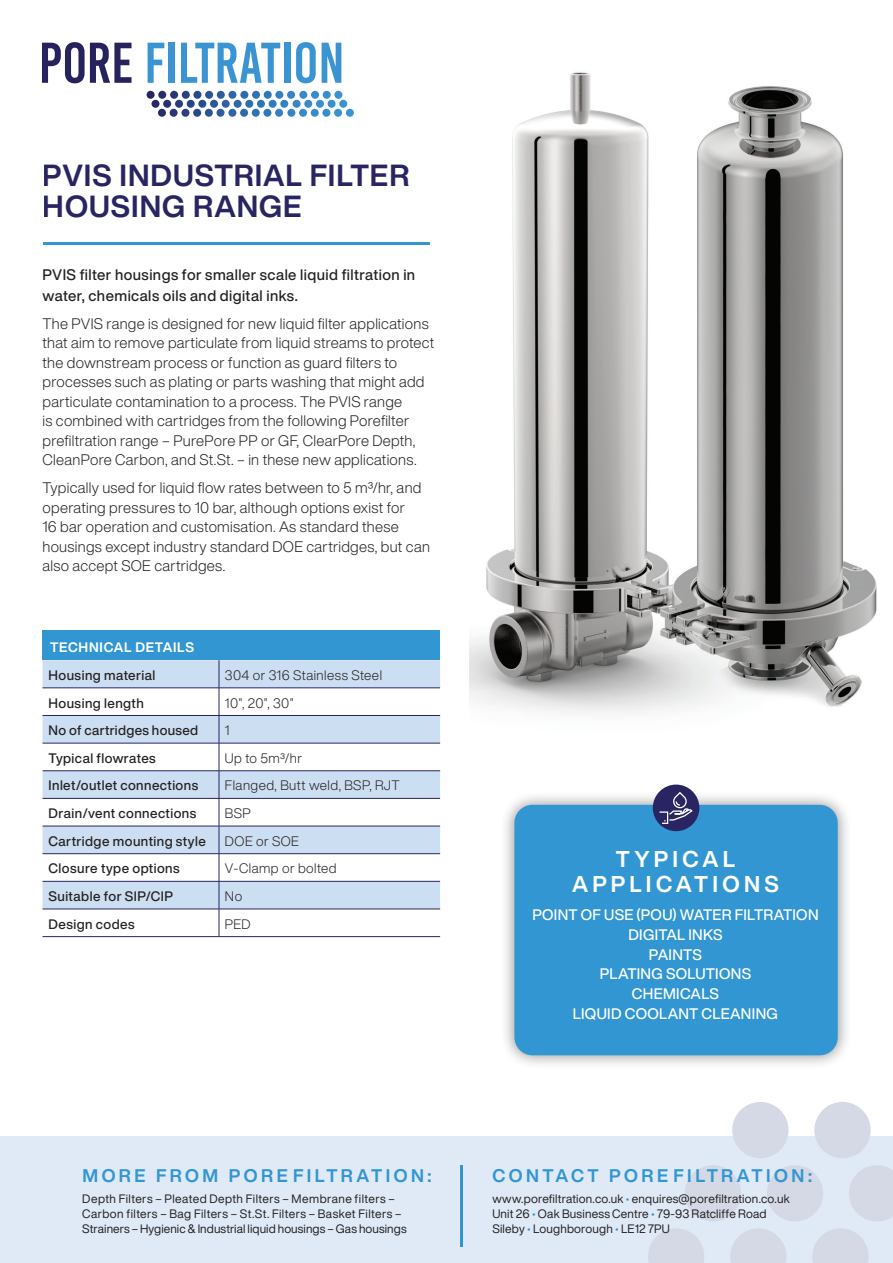
<style>
.page{position:relative;width:893px;height:1263px;background:#fff}
.page>*{position:absolute;margin:0;border:0;box-sizing:border-box;transform-origin:0 0}
.t1{font:700 30px/31.5px "Helvetica Now Display";letter-spacing:.035em;color:#282562}
.t2{font:700 22.5px/25.7px "Helvetica Now Display";letter-spacing:.185em;color:#fff;text-align:center}
.t3{font:700 18px "Helvetica Now Display";letter-spacing:.19em;color:#3196d2}
.t4{font:300 15px/19.5px "Helvetica Now Display";letter-spacing:.02em;color:#231f20}
.t5{font:500 15px/19.6px "Helvetica Now Display";letter-spacing:.02em;color:#fff;text-align:center}
.t6{font:500 15px/21px "Helvetica Now Display";letter-spacing:.03em;color:#231f20}
.t7{font:500 13.5px "Helvetica Now Display";letter-spacing:.035em;color:#231f20}
.t8{font:300 13.5px "Helvetica Now Display";letter-spacing:.035em;color:#231f20}
.t9{font:700 13.5px "Helvetica Now Display";letter-spacing:.055em;color:#fff}
.t10{font:12px/15px "Helvetica Now Display";letter-spacing:.015em;color:#231f20}
.s1{color:#3196d2}
</style>
<div class="page">
<img style="left:470px;top:72px;width:407px;height:641px">
<hr style="left:43px;top:242px;width:386px;height:2px;background:#3196d2">
<div style="left:0;top:1137px;width:893px;height:126px;background:#dfeaf6"></div>
<div style="left:732px;top:1102px;width:56px;height:56px;background:#d4d9e5;border-radius:28px"></div>
<div style="left:814px;top:1102px;width:57px;height:56px;background:#d4d9e5;border-radius:28px"></div>
<div style="left:685px;top:1165px;width:56px;height:56px;background:#d4d9e5;border-radius:28px"></div>
<div style="left:767px;top:1165px;width:56px;height:56px;background:#d4d9e5;border-radius:28px"></div>
<svg style="left:849px;top:1165px;width:44px;height:56px"></svg>
<svg style="left:812px;top:1228px;width:57px;height:35px"></svg>
<svg style="left:730px;top:1228px;width:56px;height:35px"></svg>
<svg style="left:648px;top:1228px;width:56px;height:35px"></svg>
<div style="left:500px;top:790px;width:352px;height:280px;background:#231f20;opacity:.5"></div>
<div style="left:514px;top:805px;width:324px;height:250px;background:#3196d2;border-radius:18px"></div>
<div style="left:653px;top:784px;width:46px;height:47px;background:#282562;border-radius:50%"></div>
<svg style="left:658px;top:791px;width:35px;height:33px"></svg>
<div style="left:43px;top:630px;width:397px;height:30px;background:#3196d2"></div>
<svg style="left:43px;top:660px;width:397px;height:28px;background:#c8d9ed"></svg>
<svg style="left:43px;top:689px;width:397px;height:247px"></svg>
<svg style="left:219px;top:660px;width:1px;height:276px"></svg>
<hr style="left:43px;top:688px;width:176px;height:1px;background:#282562">
<hr style="left:219px;top:688px;width:221px;height:1px;background:#282562">
<hr style="left:43px;top:715px;width:176px;height:1px;background:#282562">
<hr style="left:219px;top:715px;width:221px;height:1px;background:#282562">
<hr style="left:43px;top:743px;width:176px;height:1px;background:#282562">
<hr style="left:219px;top:743px;width:221px;height:1px;background:#282562">
<hr style="left:43px;top:770px;width:176px;height:1px;background:#282562">
<hr style="left:219px;top:770px;width:221px;height:1px;background:#282562">
<hr style="left:43px;top:798px;width:176px;height:1px;background:#282562">
<hr style="left:219px;top:798px;width:221px;height:1px;background:#282562">
<hr style="left:43px;top:826px;width:176px;height:1px;background:#282562">
<hr style="left:219px;top:826px;width:221px;height:1px;background:#282562">
<hr style="left:43px;top:853px;width:176px;height:1px;background:#282562">
<hr style="left:219px;top:853px;width:221px;height:1px;background:#282562">
<hr style="left:43px;top:881px;width:176px;height:1px;background:#282562">
<hr style="left:219px;top:881px;width:221px;height:1px;background:#282562">
<hr style="left:43px;top:909px;width:176px;height:1px;background:#282562">
<hr style="left:219px;top:909px;width:221px;height:1px;background:#282562">
<hr style="left:43px;top:936px;width:176px;height:1px;background:#282562">
<hr style="left:219px;top:936px;width:221px;height:1px;background:#282562">
<svg style="left:147px;top:91px;width:200px;height:17px"></svg>
<svg style="left:42px;top:42px;width:90px;height:41px"></svg>
<svg style="left:148px;top:43px;width:16px;height:40px"></svg>
<div style="left:168px;top:43px;width:6px;height:40px;background:#3a94d1"></div>
<svg style="left:181px;top:43px;width:99px;height:40px"></svg>
<div style="left:284px;top:43px;width:6px;height:40px;background:#3a94d1"></div>
<svg style="left:296px;top:42px;width:20px;height:41px"></svg>
<svg style="left:322px;top:43px;width:19px;height:40px"></svg>
<hr style="left:460px;top:1165px;width:3px;height:81px;background:#3196d2">
<h1 class="t1" style="left:43px;top:159px;width:368px">PVIS INDUSTRIAL FILTER<br>HOUSING RANGE</h1>
<p class="t6" style="left:43px;top:264px;width:374px">PVIS filter housings for smaller scale liquid filtration in water, chemicals oils and digital inks.</p>
<p class="t4" style="left:43px;top:313px;width:393px">The PVIS range is designed for new liquid filter applications that aim to remove particulate from liquid streams to protect the downstream process or function as guard filters to processes such as plating or parts washing that might add particulate contamination to a process. The PVIS range<br>is combined with cartridges from the following Porefilter prefiltration range – PurePore PP or GF, ClearPore Depth, CleanPore Carbon, and St.St. – in these new applications.</p>
<p class="t4" style="left:43px;top:478px;width:389px">Typically used for liquid flow rates between to 5 m3/hr, and operating pressures to 10 bar, although options exist for<br>16 bar operation and customisation. As standard these housings except industry standard DOE cartridges, but can also accept SOE cartridges.</p>
<p class="t9" style="left:50px;top:638px;width:145px">TECHNICAL DETAILS</p>
<p class="t7" style="left:49px;top:666px;width:108px">Housing material</p>
<p class="t8" style="left:225px;top:666px;width:159px">304 or 316 Stainless Steel</p>
<p class="t7" style="left:49px;top:693px;width:97px">Housing length</p>
<p class="t8" style="left:225px;top:694px;width:70px">10”, 20”, 30”</p>
<p class="t7" style="left:49px;top:721px;width:151px">No of cartridges housed</p>
<p class="t8" style="left:225px;top:721px;width:6px">1</p>
<p class="t7" style="left:49px;top:749px;width:109px">Typical flowrates</p>
<p class="t8" style="left:225px;top:749px;width:79px">Up to 5m3/hr</p>
<p class="t7" style="left:48px;top:776px;width:151px">Inlet/outlet connections</p>
<p class="t8" style="left:225px;top:776px;width:176px">Flanged, Butt weld, BSP, RJT</p>
<p class="t7" style="left:48px;top:804px;width:149px">Drain/vent connections</p>
<p class="t8" style="left:225px;top:804px;width:27px">BSP</p>
<p class="t7" style="left:48px;top:832px;width:159px">Cartridge mounting style</p>
<p class="t8" style="left:225px;top:832px;width:76px">DOE or SOE</p>
<p class="t7" style="left:48px;top:859px;width:133px">Closure type options</p>
<p class="t8" style="left:225px;top:859px;width:113px">V-Clamp or bolted</p>
<p class="t7" style="left:48px;top:887px;width:126px">Suitable for SIP/CIP</p>
<p class="t8" style="left:225px;top:887px;width:19px">No</p>
<p class="t7" style="left:48px;top:914px;width:88px">Design codes</p>
<p class="t8" style="left:225px;top:915px;width:27px">PED</p>
<h2 class="t2" style="left:572px;top:846px;width:208px">TYPICAL<br>APPLICATIONS</h2>
<p class="t5" style="left:532px;top:905px;width:288px">POINT OF USE (POU) WATER FILTRATION<br>DIGITAL INKS<br>PAINTS<br>PLATING SOLUTIONS<br>CHEMICALS<br>LIQUID COOLANT CLEANING</p>
<p class="t3" style="left:82px;top:1163px;width:351px">MORE FROM PORE FILTRATION:</p>
<p class="t3" style="left:492px;top:1163px;width:321px">CONTACT PORE FILTRATION:</p>
<p class="t10" style="left:492px;top:1191px;width:299px">www.porefiltration.co.uk <span class="s1">•</span> enquires@porefiltration.co.uk<br>Unit 26 <span class="s1">•</span> Oak Business Centre <span class="s1">•</span> 79-93 Ratcliffe Road<br>Sileby <span class="s1">•</span> Loughborough <span class="s1">•</span> LE12 7PU</p>
<p class="t10" style="left:82px;top:1191px;width:326px">Depth Filters – Pleated Depth Filters – Membrane filters –<br>Carbon filters – Bag Filters – St.St. Filters – Basket Filters –<br>Strainers – Hygienic &amp; Industrial liquid housings – Gas housings</p>
</div>
